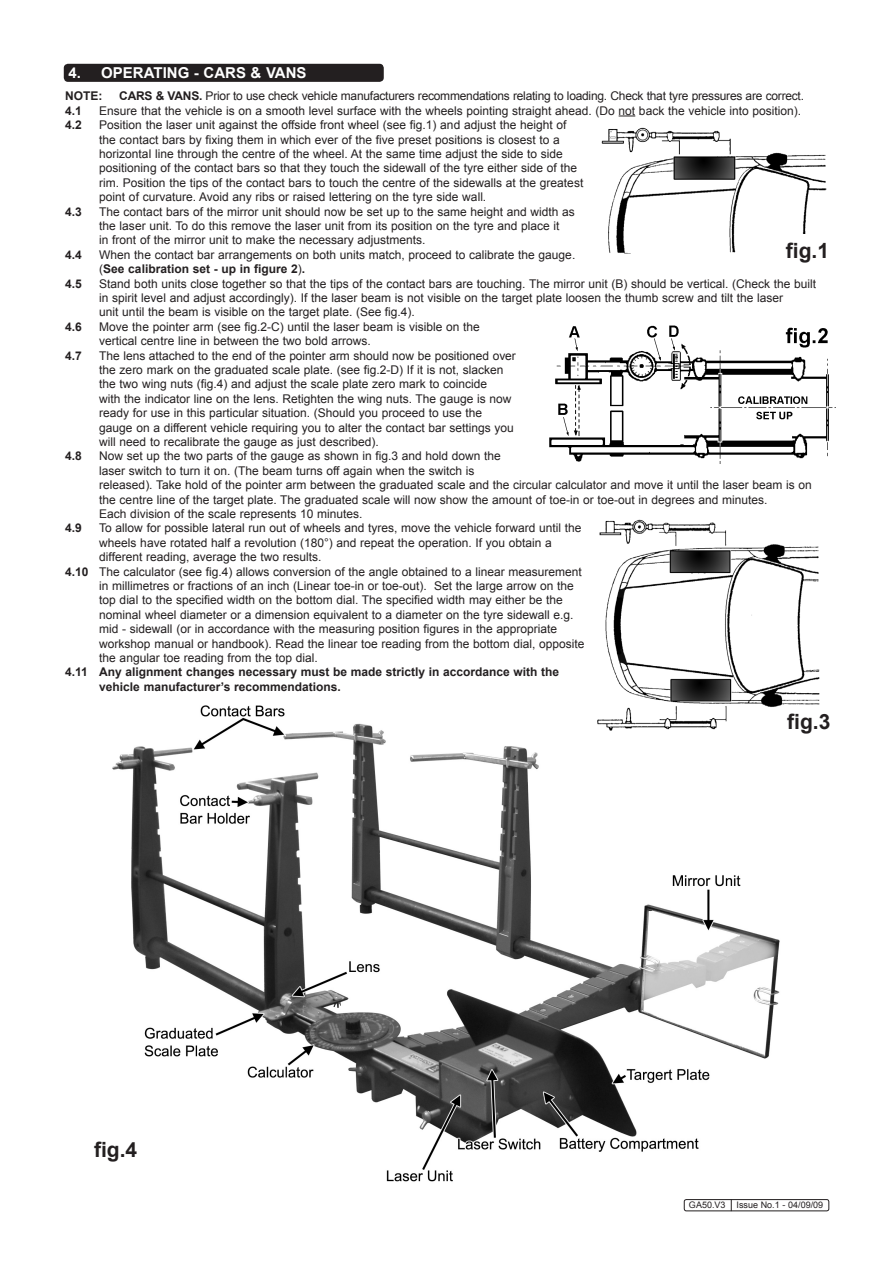
<style>
.page{position:relative;width:893px;height:1263px;background:#fff}
.page>*{position:absolute;margin:0;border:0;box-sizing:border-box;transform-origin:0 0}
.t1{font:700 21px "Arial";color:#231f20}
.Chapter_Header{font:700 15px "Arial";color:#fff}
.t2{font:12px/14.4px "Arial";color:#231f20}
.t3{font:700 12px/14.4px "Arial";color:#231f20}
.t4{font:12px "Arial";letter-spacing:-.02em;color:#231f20}
.t5{font:9px "Arial";color:#231f20}
.s1{font-weight:700}
.s2{font-weight:400}
</style>
<div class="page">
<div style="left:64px;top:64px;width:320px;height:18px;background:#231f20;border-radius:4px"></div>
<img style="left:112px;top:705px;width:668px;height:477px">
<svg style="left:619px;top:116px;width:16px;height:1px"></svg>
<img style="left:601px;top:127px;width:226px;height:127px">
<img style="left:549px;top:325px;width:286px;height:139px">
<img style="left:591px;top:519px;width:229px;height:217px">
<div style="left:779px;top:235px;width:57px;height:30px;background:#fff"></div>
<div style="left:684px;top:1199px;width:145px;height:12px;border:1px solid #231f20;border-radius:2px"></div>
<svg style="left:731px;top:1199px;width:1px;height:12px"></svg>
<p class="Chapter_Header" style="left:69px;top:63px;width:28px">4. op</p>
<p class="Chapter_Header" style="left:123px;top:63px;width:185px">erating - cars &amp; vans</p>
<p class="t3" style="left:65px;top:89px;width:39px">NOTE:</p>
<p class="t3" style="left:119px;top:89px;width:18px">CARS</p>
<p class="t3" style="left:156px;top:89px;width:28px">&amp; VANS</p>
<p class="t4" style="left:199px;top:88px;width:606px"><span class="s1">.</span> Prior to use check vehicle manufacturers recommendations relating to loading. Check that tyre pressures are correct.</p>
<p class="t3" style="left:65px;top:104px;width:18px">4.1</p>
<p class="t2" style="left:99px;top:103px;width:703px">Ensure that the vehicle is on a smooth level surface with the wheels pointing straight ahead. (Do not back the vehicle into position).</p>
<p class="t3" style="left:65px;top:118px;width:18px">4.2</p>
<p class="t2" style="left:99px;top:118px;width:485px">Position the laser unit against the offside front wheel (see fig.1) and adjust the height of the contact bars by fixing them in which ever of the five preset positions is closest to a horizontal line through the centre of the wheel. At the same time adjust the side to side positioning of the contact bars so that they touch the sidewall of the tyre either side of the rim. Position the tips of the contact bars to touch the centre of the sidewalls at the greatest point of curvature. Avoid any ribs or raised lettering on the tyre side wall.</p>
<p class="t2" style="left:99px;top:204px;width:477px;text-indent:-34px"><span class="s1">4.3</span> The contact bars of the mirror unit should now be set up to the same height and width as the laser unit. To do this remove the laser unit from its position on the tyre and place it<br>in front of the mirror unit to make the necessary adjustments.</p>
<p class="t3" style="left:65px;top:248px;width:18px">4.4</p>
<p class="t2" style="left:99px;top:247px;width:477px">When the contact bar arrangements on both units match, proceed to calibrate the gauge.</p>
<p class="t3" style="left:99px;top:262px;width:207px"><span class="s2">(</span>See calibration set - up in figure 2<span class="s2">)</span>.</p>
<p class="t2" style="left:99px;top:276px;width:718px;text-indent:-34px"><span class="s1">4.5</span> Stand both units close together so that the tips of the contact bars are touching. The mirror unit (B) should be vertical. (Check the built in spirit level and adjust accordingly). If the laser beam is not visible on the target plate loosen the thumb screw and tilt the laser<br>unit until the beam is visible on the target plate. (See fig.4).</p>
<p class="t3" style="left:65px;top:320px;width:18px">4.6</p>
<p class="t2" style="left:99px;top:319px;width:382px">Move the pointer arm (see fig.2-C) until the laser beam is visible on the vertical centre line in between the two bold arrows.</p>
<p class="t2" style="left:99px;top:348px;width:418px;text-indent:-34px"><span class="s1">4.7</span> The lens attached to the end of the pointer arm should now be positioned over the zero mark on the graduated scale plate. (see fig.2-D) If it is not, slacken the two wing nuts (fig.4) and adjust the scale plate zero mark to coincide<br>with the indicator line on the lens. Retighten the wing nuts. The gauge is now ready for use in this particular situation. (Should you proceed to use the gauge on a different vehicle requiring you to alter the contact bar settings you will need to recalibrate the gauge as just described).</p>
<p class="t2" style="left:99px;top:449px;width:714px;text-indent:-34px"><span class="s1">4.8</span> Now set up the two parts of the gauge as shown in fig.3 and hold down the<br>laser switch to turn it on. (The beam turns off again when the switch is<br>released). Take hold of the pointer arm between the graduated scale and the circular calculator and move it until the laser beam is on the centre line of the target plate. The graduated scale will now show the amount of toe-in or toe-out in degrees and minutes.</p>
<p class="t2" style="left:99px;top:507px;width:265px">Each division of the scale represents 10 minutes.</p>
<p class="t2" style="left:99px;top:521px;width:484px;text-indent:-34px"><span class="s1">4.9</span> To allow for possible lateral run out of wheels and tyres, move the vehicle forward until the wheels have rotated half a revolution (180°) and repeat the operation. If you obtain a different reading, average the two results.</p>
<p class="t2" style="left:99px;top:564px;width:487px;text-indent:-34px"><span class="s1">4.10</span> The calculator (see fig.4) allows conversion of the angle obtained to a linear measurement in millimetres or fractions of an inch (Linear toe-in or toe-out). Set the large arrow on the top dial to the specified width on the bottom dial. The specified width may either be the nominal wheel diameter or a dimension equivalent to a diameter on the tyre sidewall e.g. mid - sidewall (or in accordance with the measuring position figures in the appropriate workshop manual or handbook). Read the linear toe reading from the bottom dial, opposite the angular toe reading from the top dial.</p>
<p class="t3" style="left:99px;top:665px;width:461px;text-indent:-34px">4.11 Any alignment changes necessary must be made strictly in accordance with the vehicle manufacturer’s recommendations.</p>
<p class="t1" style="left:786px;top:237px;width:45px">fig.1</p>
<p class="t1" style="left:94px;top:1136px;width:45px">fig.4</p>
<p class="t1" style="left:787px;top:708px;width:45px">fig.3</p>
<p class="t5" style="left:689px;top:1199px;width:136px">GA50.V3 Issue No.1 - 04/09/09</p>
</div>
